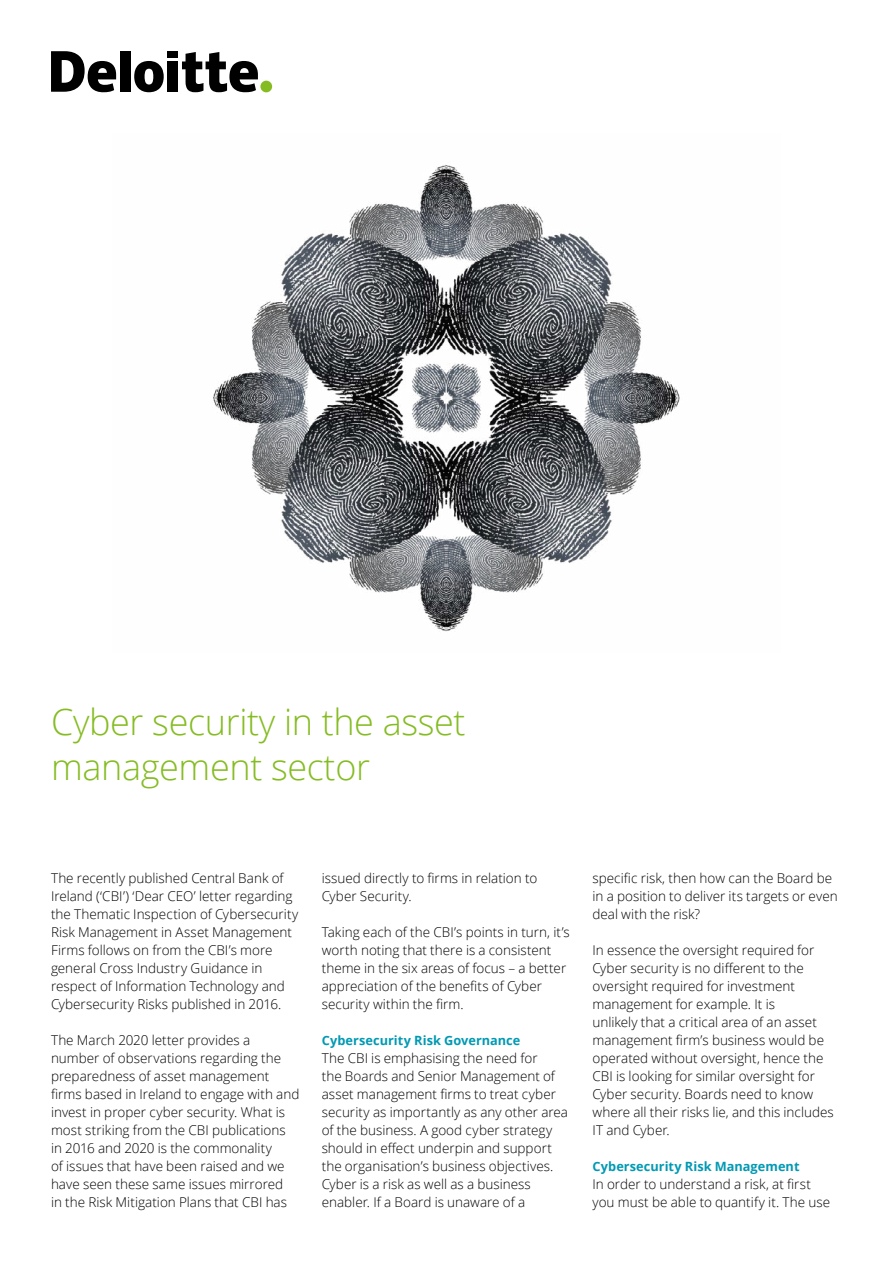
<style>
.page{position:relative;width:893px;height:1263px;background:#fff}
.page>*{position:absolute;margin:0;border:0;box-sizing:border-box;transform-origin:0 0}
.t1{font:300 36px/45px "Open Sans";letter-spacing:-.01em;color:#85bc22}
.t2{font:300 13.5px/18px "Open Sans";color:#000}
.t3{font:700 12.75px "Open Sans";letter-spacing:.005em;color:#0099b3}
</style>
<div class="page">
<div style="left:260px;top:81px;width:12px;height:11px;background:#85bc22;border-radius:50%"></div>
<div style="left:120px;top:51px;width:10px;height:41px;background:#000"></div>
<svg style="left:134px;top:61px;width:30px;height:31px"></svg>
<div style="left:168px;top:61px;width:10px;height:31px;background:#000"></div>
<div style="left:168px;top:51px;width:10px;height:7px;background:#000"></div>
<svg style="left:182px;top:52px;width:76px;height:40px"></svg>
<svg style="left:51px;top:51px;width:65px;height:41px"></svg>
<img style="left:213px;top:165px;width:467px;height:467px">
<h1 class="t1" style="left:51px;top:699px;width:416px">Cyber security in the asset management sector</h1>
<p class="t2" style="left:51px;top:869px;width:249px">The recently published Central Bank of Ireland (‘CBI’) ‘Dear CEO’ letter regarding the Thematic Inspection of Cybersecurity Risk Management in Asset Management Firms follows on from the CBI’s more general Cross Industry Guidance in respect of Information Technology and Cybersecurity Risks published in 2016.</p>
<p class="t2" style="left:51px;top:1031px;width:250px">The March 2020 letter provides a number of observations regarding the preparedness of asset management firms based in Ireland to engage with and invest in proper cyber security. What is most striking from the CBI publications in 2016 and 2020 is the commonality<br>of issues that have been raised and we have seen these same issues mirrored<br>in the Risk Mitigation Plans that CBI has</p>
<p class="t2" style="left:322px;top:869px;width:217px">issued directly to firms in relation to<br>Cyber Security.</p>
<p class="t2" style="left:322px;top:923px;width:250px">Taking each of the CBI’s points in turn, it’s worth noting that there is a consistent theme in the six areas of focus – a better appreciation of the benefits of Cyber security within the firm.</p>
<p class="t3" style="left:322px;top:1032px;width:200px">Cybersecurity Risk Governance</p>
<p class="t2" style="left:322px;top:1049px;width:248px">The CBI is emphasising the need for<br>the Boards and Senior Management of asset management firms to treat cyber security as importantly as any other area of the business. A good cyber strategy should in effect underpin and support the organisation’s business objectives.<br>Cyber is a risk as well as a business enabler. If a Board is unaware of a</p>
<p class="t2" style="left:592px;top:869px;width:247px">specific risk, then how can the Board be in a position to deliver its targets or even deal with the risk?</p>
<p class="t2" style="left:592px;top:941px;width:243px">In essence the oversight required for Cyber security is no different to the oversight required for investment management for example. It is<br>unlikely that a critical area of an asset management firm’s business would be operated without oversight, hence the CBI is looking for similar oversight for Cyber security. Boards need to know where all their risks lie, and this includes IT and Cyber.</p>
<p class="t3" style="left:592px;top:1158px;width:209px">Cybersecurity Risk Management</p>
<p class="t2" style="left:592px;top:1175px;width:239px">In order to understand a risk, at first you must be able to quantify it. The use</p>
</div>
